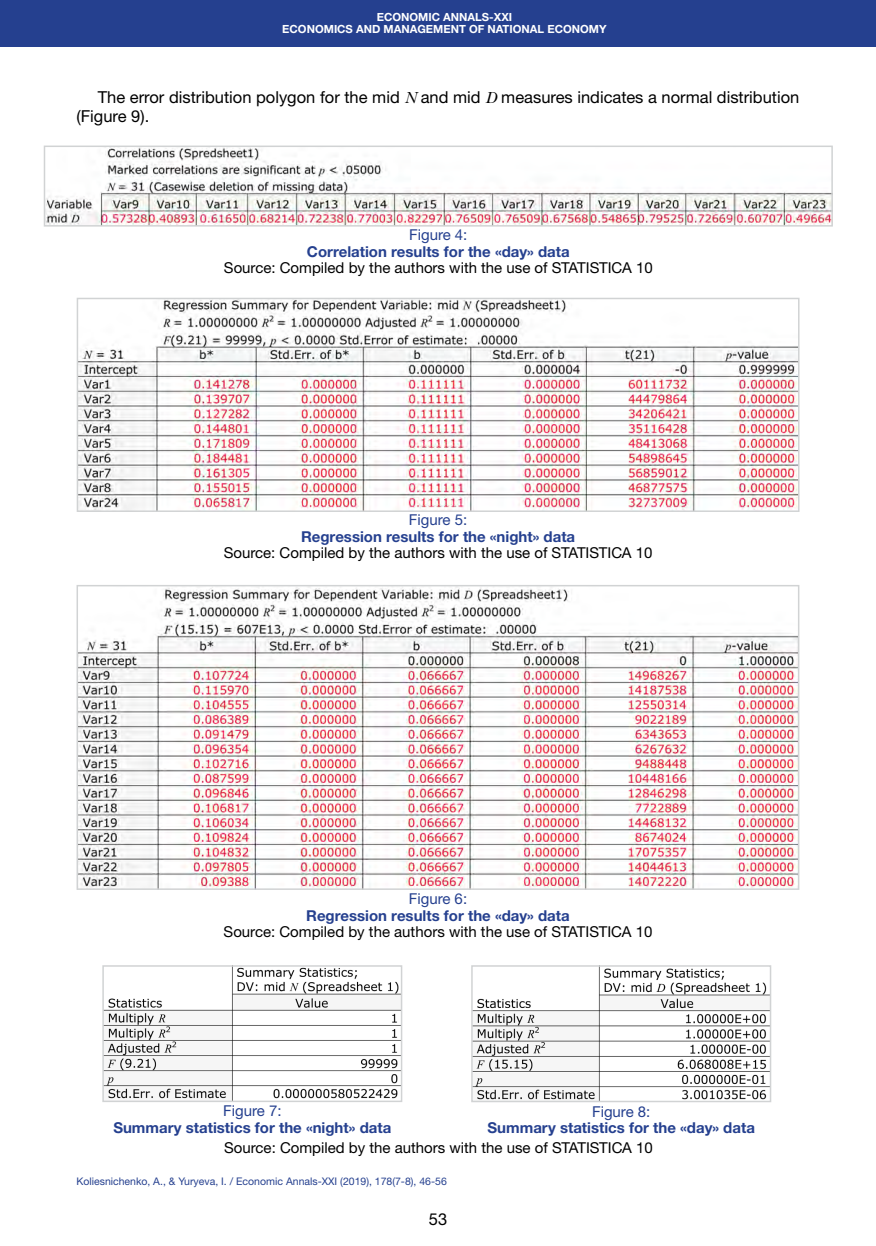
<style>
.page{position:relative;width:876px;height:1246px;background:#fff}
.page>*{position:absolute;margin:0;border:0;box-sizing:border-box;transform-origin:0 0}
.Абзац_2019{font:16.5px/18.8px "Helvetica Neue LTW1 G";color:#000}
.Таблицы__рисунки__по{font:15px "Helvetica Neue LTW1 G";color:#000}
.Таблицы___рисунки_ша{font:700 15px "Helvetica Neue LTW1 G";color:#25408f}
.Таблицы___рисунки_ша-2{font:15px "Helvetica Neue LTW1 G";color:#25408f}
.Посада_2016{font:700 11.25px "Helvetica Neue LTW1 G";color:#fff}
.Нижний_колонтитул_20{font:10.5px "Helvetica Neue LTW1 G";color:#25408f}
.s1{font-family:"New Baskerville C";font-style:italic}
</style>
<div class="page">
<div style="left:0;top:0;width:876px;height:47px;background:#25408f"></div>
<img style="left:80px;top:588px;width:716px;height:299px">
<div style="left:77px;top:585px;width:722px;height:305px;border:2px solid #d1d3d4"></div>
<img style="left:80px;top:301px;width:716px;height:208px">
<div style="left:77px;top:298px;width:722px;height:214px;border:2px solid #d1d3d4"></div>
<img style="left:47px;top:149px;width:783px;height:75px">
<div style="left:44px;top:146px;width:789px;height:81px;border:2px solid #d1d3d4"></div>
<img style="left:105px;top:968px;width:294px;height:131px">
<div style="left:102px;top:965px;width:300px;height:137px;border:2px solid #d1d3d4"></div>
<img style="left:474px;top:968px;width:294px;height:131px">
<div style="left:471px;top:965px;width:300px;height:137px;border:2px solid #d1d3d4"></div>
<p class="Посада_2016" style="left:377px;top:10px;width:137px">ECONOMIC ANNALS-XXI</p>
<p class="Посада_2016" style="left:282px;top:22px;width:326px">ECONOMICS AND MANAGEMENT OF NATIONAL ECONOMY</p>
<p class="Абзац_2019" style="left:77px;top:87px;width:724px;text-indent:21px">The error distribution polygon for the mid <span class="s1">N</span> and mid <span class="s1">D</span> measures indicates a normal distribution (Figure 9).</p>
<p class="Таблицы___рисунки_ша-2" style="left:409px;top:226px;width:60px">Figure 4:</p>
<p class="Таблицы___рисунки_ша" style="left:307px;top:242px;width:264px">Correlation results for the «day» data</p>
<p class="Таблицы__рисунки__по" style="left:224px;top:259px;width:430px">Source: Compiled by the authors with the use of STATISTICA 10</p>
<p class="Таблицы___рисунки_ша-2" style="left:409px;top:511px;width:60px">Figure 5:</p>
<p class="Таблицы___рисунки_ша" style="left:301px;top:527px;width:276px">Regression results for the «night» data</p>
<p class="Таблицы__рисунки__по" style="left:224px;top:544px;width:430px">Source: Compiled by the authors with the use of STATISTICA 10</p>
<p class="Таблицы___рисунки_ша-2" style="left:409px;top:889px;width:60px">Figure 6:</p>
<p class="Таблицы___рисунки_ша" style="left:306px;top:906px;width:265px">Regression results for the «day» data</p>
<p class="Таблицы__рисунки__по" style="left:224px;top:922px;width:430px">Source: Compiled by the authors with the use of STATISTICA 10</p>
<p class="Таблицы___рисунки_ша-2" style="left:223px;top:1102px;width:60px">Figure 7:</p>
<p class="Таблицы___рисунки_ша" style="left:113px;top:1118px;width:279px">Summary statistics for the «night» data</p>
<p class="Таблицы___рисунки_ша-2" style="left:592px;top:1102px;width:60px">Figure 8:</p>
<p class="Таблицы___рисунки_ша" style="left:488px;top:1118px;width:269px">Summary statistics for the «day» data</p>
<p class="Таблицы__рисунки__по" style="left:224px;top:1138px;width:430px">Source: Compiled by the authors with the use of STATISTICA 10</p>
<p class="Нижний_колонтитул_20" style="left:77px;top:1174px;width:372px">Koliesnichenko, A., &amp; Yuryeva, I. / Economic Annals-XXI (2019), 178(7-8), 46-56</p>
<p class="Абзац_2019" style="left:429px;top:1209px;width:20px">53</p>
</div>
